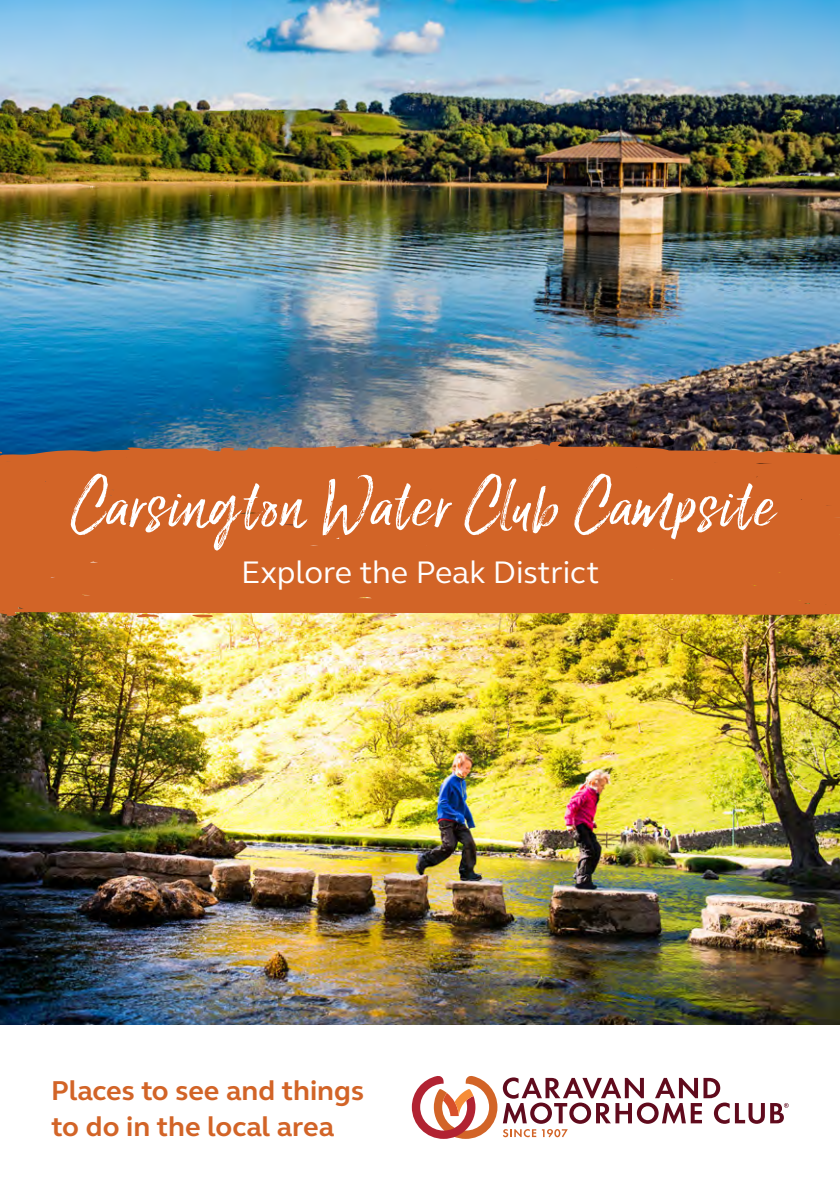
<style>
.page{position:relative;width:840px;height:1191px;background:#fff}
.page>*{position:absolute;margin:0;border:0;box-sizing:border-box;transform-origin:0 0}
.t1{font:76px "Lucky Fellas Win";letter-spacing:.025em;color:#fff}
.t2{font:32px "FS Elliot";color:#fff}
.t3{font:700 28px/36px "FS Elliot";color:#d26427}
</style>
<div class="page">
<img style="left:0;top:0;width:839px;height:1024px">
<svg style="left:192px;top:616px;width:22px;height:2px"></svg>
<svg style="left:134px;top:616px;width:25px;height:2px"></svg>
<div style="left:0;top:441px;width:839px;height:175px;background:#d26427"></div>
<svg style="left:0;top:450px;width:3px;height:5px"></svg>
<svg style="left:411px;top:1076px;width:377px;height:62px"></svg>
<p class="t1" style="left:67px;top:457px;width:707px">Carsington Water Club Campsite</p>
<p class="t2" style="left:241px;top:550px;width:359px">Explore the Peak District</p>
<p class="t3" style="left:51px;top:1072px;width:314px">Places to see and things to do in the local area</p>
</div>
